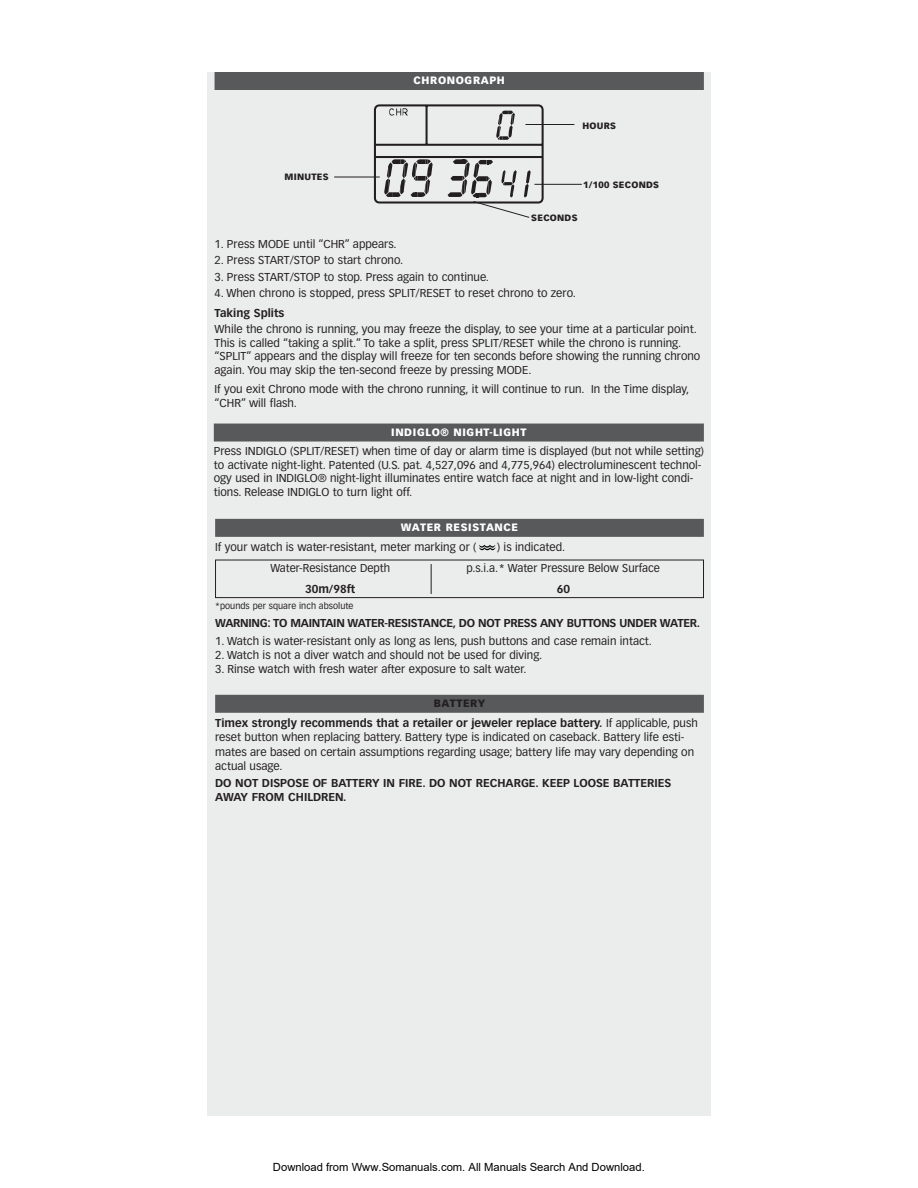
<style>
.page{position:relative;width:918px;height:1188px;background:#fff}
.page>*{position:absolute;margin:0;border:0;box-sizing:border-box;transform-origin:0 0}
.t1{font:11.25px/13.5px "Vectora LH";color:#231f20}
.t2{font:700 11.25px/14.2px "Vectora LH";color:#231f20}
.t3{font:700 11.25px "Vectora LH";letter-spacing:-.025em;color:#231f20}
.t4{font:11.25px "Arial";color:#000}
.t5{font:900 10.5px "Vectora LH";letter-spacing:.06em;color:#fff}
.t6{font:900 10.5px "Vectora LH";letter-spacing:.06em;color:#231f20}
.t7{font:900 9px "Vectora LH";letter-spacing:.03em;color:#231f20}
.t8{font:9px "Vectora LH";letter-spacing:.005em;color:#231f20}
.s1{font-weight:700}
</style>
<div class="page">
<div style="left:207px;top:72px;width:504px;height:1044px;background:#ebecec"></div>
<div style="left:215px;top:72px;width:489px;height:18px;background:#58595b"></div>
<div style="left:214px;top:424px;width:490px;height:18px;background:#58595b"></div>
<svg style="left:479px;top:545px;width:17px;height:6px"></svg>
<div style="left:215px;top:560px;width:489px;height:38px;border:1px solid #231f20"></div>
<hr style="left:431px;top:564px;width:1px;height:30px;background:#231f20">
<div style="left:215px;top:519px;width:489px;height:18px;background:#58595b"></div>
<svg style="left:373px;top:104px;width:172px;height:114px"></svg>
<hr style="left:525px;top:124px;width:49px;height:1px;background:#231f20">
<hr style="left:534px;top:184px;width:48px;height:1px;background:#231f20">
<hr style="left:334px;top:177px;width:46px;height:1px;background:#231f20">
<div style="left:215px;top:695px;width:489px;height:18px;background:#58595b"></div>
<p class="t7" style="left:285px;top:173px;width:46px">MINUTES</p>
<p class="t5" style="left:414px;top:76px;width:93px">CHRONOGRAPH</p>
<p class="t7" style="left:582px;top:122px;width:35px">HOURS</p>
<p class="t7" style="left:583px;top:181px;width:77px">1/100 SECONDS</p>
<p class="t7" style="left:531px;top:214px;width:48px">SECONDS</p>
<p class="t1" style="left:215px;top:237px;width:183px">1. Press MODE until “CHR” appears.</p>
<p class="t1" style="left:215px;top:254px;width:190px">2. Press START/STOP to start chrono.</p>
<p class="t1" style="left:215px;top:270px;width:276px">3. Press START/STOP to stop. Press again to continue.</p>
<p class="t1" style="left:215px;top:287px;width:363px">4. When chrono is stopped, press SPLIT/RESET to reset chrono to zero.</p>
<p class="t2" style="left:215px;top:306px;width:71px">Taking Splits</p>
<p class="t1" style="left:215px;top:323px;width:487px">While the chrono is running, you may freeze the display, to see your time at a particular point.<br>This is called “taking a split.” To take a split, press SPLIT/RESET while the chrono is running. “SPLIT” appears and the display will freeze for ten seconds before showing the running chrono again. You may skip the ten-second freeze by pressing MODE.</p>
<p class="t1" style="left:215px;top:383px;width:476px">If you exit Chrono mode with the chrono running, it will continue to run. In the Time display, “CHR” will flash.</p>
<p class="t5" style="left:391px;top:427px;width:137px">INDIGLO® NIGHT-LIGHT</p>
<p class="t1" style="left:214px;top:445px;width:492px">Press INDIGLO (SPLIT/RESET) when time of day or alarm time is displayed (but not while setting) to activate night-light. Patented (U.S. pat. 4,527,096 and 4,775,964) electroluminescent technol&shy;ogy used in INDIGLO® night-light illuminates entire watch face at night and in low-light condi&shy;tions. Release INDIGLO to turn light off.</p>
<p class="t5" style="left:401px;top:523px;width:119px">WATER RESISTANCE</p>
<p class="t1" style="left:215px;top:541px;width:263px">If your watch is water-resistant, meter marking or (</p>
<p class="t1" style="left:497px;top:541px;width:70px">) is indicated.</p>
<p class="t1" style="left:270px;top:562px;width:121px">Water-Resistance Depth</p>
<p class="t1" style="left:467px;top:562px;width:195px">p.s.i.a.* Water Pressure Below Surface</p>
<p class="t2" style="left:305px;top:582px;width:52px">30m/98ft</p>
<p class="t2" style="left:557px;top:582px;width:15px">60</p>
<p class="t8" style="left:215px;top:602px;width:140px">*pounds per square inch absolute</p>
<p class="t3" style="left:215px;top:619px;width:486px">WARNING: TO MAINTAIN WATER-RESISTANCE, DO NOT PRESS ANY BUTTONS UNDER WATER.</p>
<p class="t1" style="left:215px;top:635px;width:438px">1. Watch is water-resistant only as long as lens, push buttons and case remain intact.</p>
<p class="t1" style="left:215px;top:649px;width:329px">2. Watch is not a diver watch and should not be used for diving.</p>
<p class="t1" style="left:215px;top:663px;width:313px">3. Rinse watch with fresh water after exposure to salt water.</p>
<p class="t6" style="left:434px;top:699px;width:53px">BATTERY</p>
<p class="t1" style="left:215px;top:717px;width:484px;line-height:14.2px"><span class="s1">Timex strongly recommends that a retailer or jeweler replace battery.</span> If applicable, push reset button when replacing battery. Battery type is indicated on caseback. Battery life esti&shy;mates are based on certain assumptions regarding usage; battery life may vary depending on actual usage.</p>
<p class="t2" style="left:215px;top:777px;width:458px">DO NOT DISPOSE OF BATTERY IN FIRE. DO NOT RECHARGE. KEEP LOOSE BATTERIES<br>AWAY FROM CHILDREN.</p>
<p class="t4" style="left:273px;top:1160px;width:373px">Download from Www.Somanuals.com. All Manuals Search And Download.</p>
</div>
